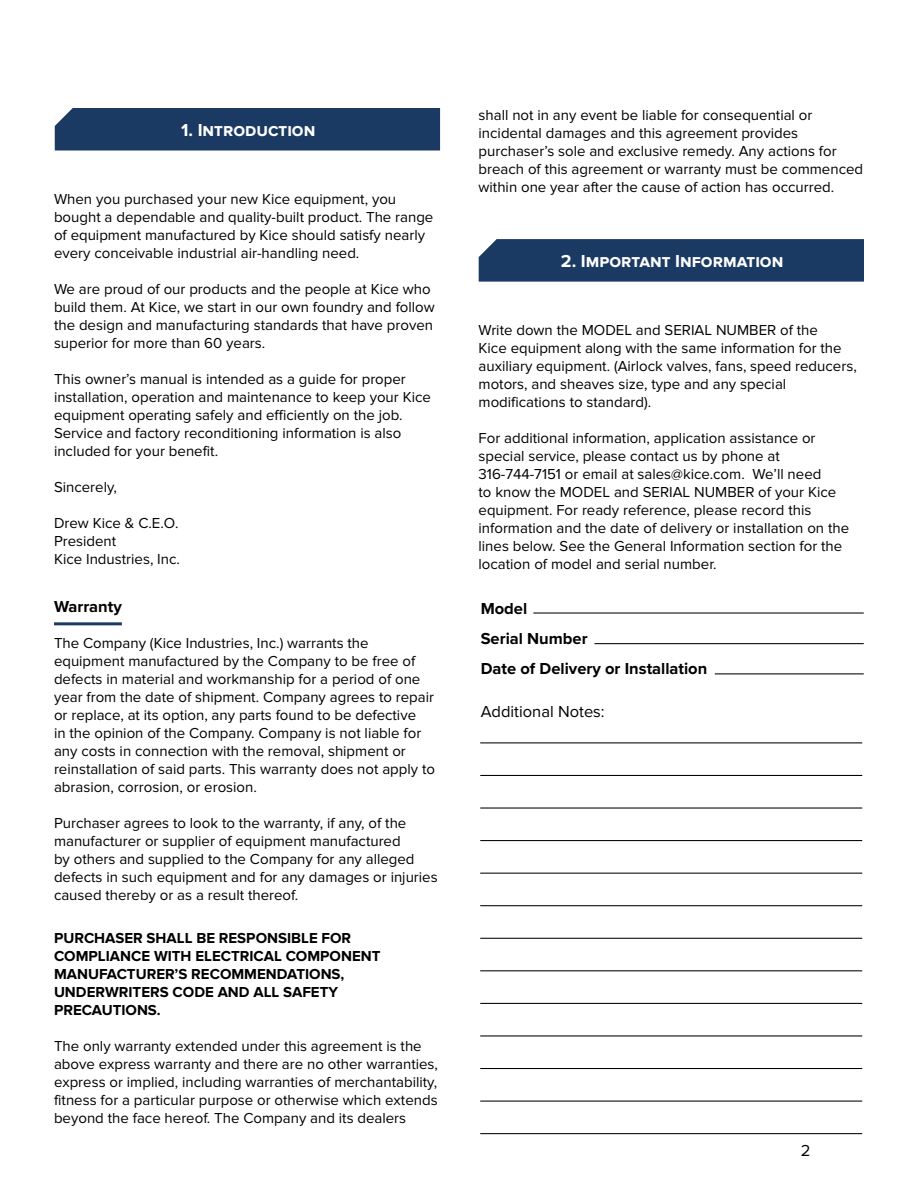
<style>
.page{position:relative;width:918px;height:1188px;background:#fff}
.page>*{position:absolute;margin:0;border:0;box-sizing:border-box;transform-origin:0 0}
.t1{font:700 18px "Proxima Nova";color:#fff}
.t2{font:700 16.5px/30.3px "Proxima Nova";color:#000}
.t3{font:16.5px "Proxima Nova";color:#000}
.t4{font:15px/18px "Proxima Nova";color:#000}
.t5{font:700 15px/18px "Proxima Nova";color:#000}
</style>
<div class="page">
<div style="left:55px;top:108px;width:385px;height:43px;background:#1a3963"></div>
<div style="left:479px;top:239px;width:385px;height:43px;background:#1a3963"></div>
<hr style="left:54px;top:622px;width:68px;height:3px;background:#1a3963">
<hr style="left:533px;top:612px;width:331px;height:2px;background:#000">
<hr style="left:594px;top:643px;width:270px;height:1px;background:#000">
<hr style="left:715px;top:673px;width:149px;height:1px;background:#000">
<hr style="left:480px;top:742px;width:382px;height:1px;background:#000">
<hr style="left:480px;top:775px;width:382px;height:1px;background:#000">
<hr style="left:480px;top:807px;width:382px;height:2px;background:#000">
<hr style="left:480px;top:840px;width:382px;height:1px;background:#000">
<hr style="left:480px;top:873px;width:382px;height:1px;background:#000">
<hr style="left:480px;top:905px;width:382px;height:1px;background:#000">
<hr style="left:480px;top:938px;width:382px;height:1px;background:#000">
<hr style="left:480px;top:970px;width:382px;height:1px;background:#000">
<hr style="left:480px;top:1003px;width:382px;height:1px;background:#000">
<hr style="left:480px;top:1035px;width:382px;height:1px;background:#000">
<hr style="left:480px;top:1068px;width:382px;height:1px;background:#000">
<hr style="left:480px;top:1101px;width:382px;height:1px;background:#000">
<hr style="left:480px;top:1133px;width:382px;height:1px;background:#000">
<p class="t1" style="left:181px;top:120px;width:136px">1. Introduction</p>
<p class="t4" style="left:54px;top:190px;width:381px">When you purchased your new Kice equipment, you bought a dependable and quality-built product. The range of equipment manufactured by Kice should satisfy nearly every conceivable industrial air-handling need.</p>
<p class="t4" style="left:54px;top:280px;width:382px">We are proud of our products and the people at Kice who build them. At Kice, we start in our own foundry and follow the design and manufacturing standards that have proven superior for more than 60 years.</p>
<p class="t4" style="left:54px;top:370px;width:378px">This owner’s manual is intended as a guide for proper installation, operation and maintenance to keep your Kice equipment operating safely and efficiently on the job.<br>Service and factory reconditioning information is also included for your benefit.</p>
<p class="t4" style="left:54px;top:478px;width:65px">Sincerely,</p>
<p class="t4" style="left:54px;top:514px;width:128px">Drew Kice &amp; C.E.O.<br>President<br>Kice Industries, Inc.</p>
<p class="t2" style="left:54px;top:592px;width:69px">Warranty</p>
<p class="t4" style="left:54px;top:634px;width:383px">The Company (Kice Industries, Inc.) warrants the equipment manufactured by the Company to be free of defects in material and workmanship for a period of one year from the date of shipment. Company agrees to repair or replace, at its option, any parts found to be defective<br>in the opinion of the Company. Company is not liable for any costs in connection with the removal, shipment or reinstallation of said parts. This warranty does not apply to abrasion, corrosion, or erosion.</p>
<p class="t4" style="left:54px;top:814px;width:385px">Purchaser agrees to look to the warranty, if any, of the manufacturer or supplier of equipment manufactured<br>by others and supplied to the Company for any alleged defects in such equipment and for any damages or injuries caused thereby or as a result thereof.</p>
<p class="t5" style="left:54px;top:930px;width:328px">PURCHASER SHALL BE RESPONSIBLE FOR<br>COMPLIANCE WITH ELECTRICAL COMPONENT<br>MANUFACTURER’S RECOMMENDATIONS,<br>UNDERWRITERS CODE AND ALL SAFETY<br>PRECAUTIONS.</p>
<p class="t4" style="left:54px;top:1038px;width:386px">The only warranty extended under this agreement is the above express warranty and there are no other warranties, express or implied, including warranties of merchantability, fitness for a particular purpose or otherwise which extends beyond the face hereof. The Company and its dealers</p>
<p class="t4" style="left:479px;top:106px;width:386px">shall not in any event be liable for consequential or incidental damages and this agreement provides purchaser’s sole and exclusive remedy. Any actions for breach of this agreement or warranty must be commenced within one year after the cause of action has occurred.</p>
<p class="t1" style="left:561px;top:251px;width:224px">2. Important Information</p>
<p class="t4" style="left:479px;top:322px;width:380px">Write down the MODEL and SERIAL NUMBER of the<br>Kice equipment along with the same information for the auxiliary equipment. (Airlock valves, fans, speed reducers, motors, and sheaves size, type and any special modifications to standard).</p>
<p class="t4" style="left:479px;top:430px;width:372px">For additional information, application assistance or special service, please contact us by phone at 316-744-7151 or email at sales@kice.com. We’ll need<br>to know the MODEL and SERIAL NUMBER of your Kice equipment. For ready reference, please record this information and the date of delivery or installation on the lines below. See the General Information section for the location of model and serial number.</p>
<p class="t2" style="left:481px;top:594px;width:228px">Model<br>Serial Number<br>Date of Delivery or Installation</p>
<p class="t3" style="left:481px;top:702px;width:126px">Additional Notes:</p>
<p class="t3" style="left:801px;top:1141px;width:11px">2</p>
</div>
